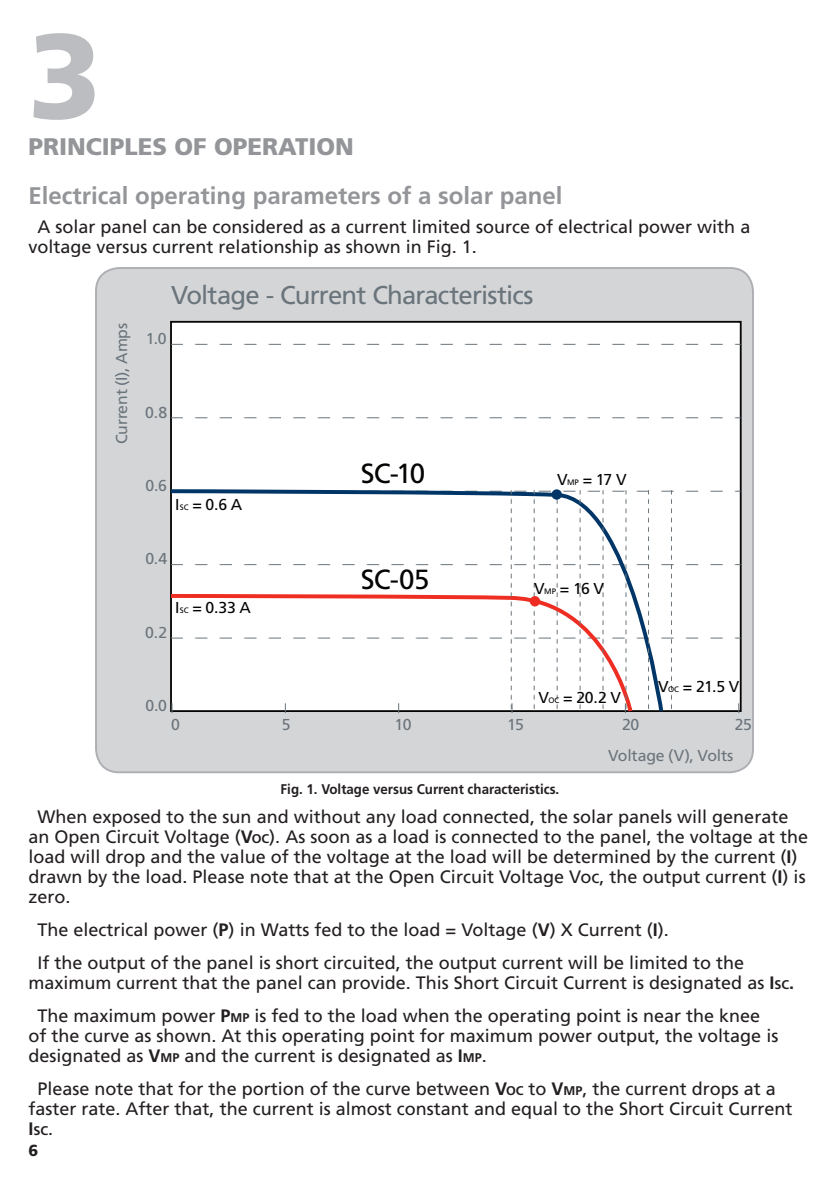
<style>
.page{position:relative;width:840px;height:1191px;background:#fff}
.page>*{position:absolute;margin:0;border:0;box-sizing:border-box;transform-origin:0 0}
.t1{font:900 120px "Frutiger LT Std";color:#bcbdc0}
.t2{font:27.6px "Frutiger LT Std";color:#040503}
.t3{font:25.6px "Frutiger LT Std";letter-spacing:-.03em;color:#6a747b}
.t4{font:700 24px/48.8px "Frutiger LT Std";color:#939598}
.t5{font:18px/20px "Frutiger LT Std";color:#231f20}
.t6{font:900 16px "Frutiger LT Std";color:#231f20}
.t7{font:15.8px "Frutiger LT Std";letter-spacing:-.015em;color:#6a747b}
.t8{font:15.8px "Frutiger LT Std";letter-spacing:-.045em;color:#040503}
.t9{font:700 14px "Frutiger LT Std";color:#231f20;scale:.95 1}
.t10{font:700 12.6px "Frutiger LT Std";color:#231f20}
.s1{font-weight:900}
.s2{font-size:8px}
.s3{font-weight:700}
.s4{font-weight:700;font-size:12.6px}
.s5{font-size:18px}
.s6{font-weight:400;font-size:18px}
</style>
<div class="page">
<div style="left:96px;top:268px;width:656px;height:504px;background:#d4d5d7"></div>
<svg style="left:169px;top:320px;width:573px;height:393px"></svg>
<svg style="left:171px;top:344px;width:569px;height:1px"></svg>
<svg style="left:171px;top:417px;width:569px;height:1px"></svg>
<svg style="left:167px;top:592px;width:467px;height:123px"></svg>
<svg style="left:171px;top:490px;width:569px;height:223px"></svg>
<div style="left:551px;top:489px;width:10px;height:11px;background:#003667;border-radius:50%"></div>
<div style="left:529px;top:596px;width:11px;height:10px;background:#ee2e22;border-radius:50%"></div>
<p class="t1" style="left:28px;top:4px;width:75px">3</p>
<p class="t4" style="left:28px;top:122px;width:535px"><span class="s1">PRINCIPLES OF OPERATION<br></span>Electrical operating parameters of a solar panel</p>
<p class="t5" style="left:28px;top:217px;width:723px;text-indent:9px">A solar panel can be considered as a current limited source of electrical power with a voltage versus current relationship as shown in Fig. 1.</p>
<p class="t3" style="left:171px;top:280px;width:364px">Voltage - Current Characteristics</p>
<p class="t7" style="left:112px;top:444px;width:123px;rotate:-90deg">Current (I), Amps</p>
<p class="t7" style="left:146px;top:329px;width:22px">1.0</p>
<p class="t7" style="left:145px;top:403px;width:23px">0.8</p>
<p class="t7" style="left:145px;top:476px;width:23px">0.6</p>
<p class="t8" style="left:175px;top:495px;width:68px">I<span class="s2">SC</span> = 0.6 A</p>
<p class="t7" style="left:145px;top:549px;width:23px">0.4</p>
<p class="t7" style="left:145px;top:623px;width:23px">0.2</p>
<p class="t8" style="left:175px;top:598px;width:77px">I<span class="s2">SC</span> = 0.33 A</p>
<p class="t2" style="left:360px;top:457px;width:66px">SC-10</p>
<p class="t2" style="left:360px;top:563px;width:70px">SC-05</p>
<p class="t8" style="left:557px;top:470px;width:71px">V<span class="s2">MP</span> = 17 V</p>
<p class="t8" style="left:534px;top:579px;width:71px">V<span class="s2">MP</span> = 16 V</p>
<p class="t7" style="left:145px;top:696px;width:23px">0.0</p>
<p class="t7" style="left:171px;top:715px;width:10px">0</p>
<p class="t7" style="left:281px;top:715px;width:10px">5</p>
<p class="t7" style="left:394px;top:715px;width:18px">10</p>
<p class="t7" style="left:507px;top:715px;width:18px">15</p>
<p class="t8" style="left:538px;top:688px;width:84px">V<span class="s2">OC</span> = 20.2 V</p>
<p class="t8" style="left:657px;top:677px;width:83px">V<span class="s2">OC</span> = 21.5 V</p>
<p class="t7" style="left:621px;top:715px;width:19px">20</p>
<p class="t7" style="left:734px;top:715px;width:19px">25</p>
<p class="t7" style="left:607px;top:746px;width:127px">Voltage (V), Volts</p>
<p class="t9" style="left:280px;top:781px;width:295px">Fig. 1. Voltage versus Current characteristics.</p>
<p class="t5" style="left:28px;top:807px;width:780px;text-indent:9px">When exposed to the sun and without any load connected, the solar panels will generate an Open Circuit Voltage (<span class="s3">V</span><span class="s4">OC</span>). As soon as a load is connected to the panel, the voltage at the load will drop and the value of the voltage at the load will be determined by the current (<span class="s3">I</span>) drawn by the load. Please note that at the Open Circuit Voltage Voc, the output current (<span class="s3">I</span>) is zero.</p>
<p class="t5" style="left:37px;top:913px;width:708px;line-height:33px">The electrical power (<span class="s3">P</span>) in Watts fed to the load = Voltage (<span class="s3">V</span>) X Current (<span class="s3">I</span>).<br>If the output of the panel is short circuited, the output current will be limited to the</p>
<p class="t5" style="left:37px;top:966px;width:757px;line-height:33px;text-indent:-9px">maximum current that the panel can provide. This Short Circuit Current is designated as <span class="s3">I</span><span class="s4">SC</span><span class="s3">.<br></span>The maximum power <span class="s3">P</span><span class="s4">MP</span> is fed to the load when the operating point is near the knee</p>
<p class="t5" style="left:28px;top:1026px;width:751px">of the curve as shown. At this operating point for maximum power output, the voltage is designated as <span class="s3">V</span><span class="s4">MP</span> and the current is designated as <span class="s3">I</span><span class="s4">MP</span>.</p>
<p class="t5" style="left:28px;top:1079px;width:765px;text-align:center">Please note that for the portion of the curve between <span class="s3">V</span><span class="s4">OC</span> to <span class="s3">V</span><span class="s4">MP</span>, the current drops at a faster rate. After that, the current is almost constant and equal to the Short Circuit Current</p>
<p class="t10" style="left:28px;top:1123px;width:26px"><span class="s5">I</span>SC<span class="s6">.</span></p>
<p class="t6" style="left:28px;top:1141px;width:11px">6</p>
</div>
